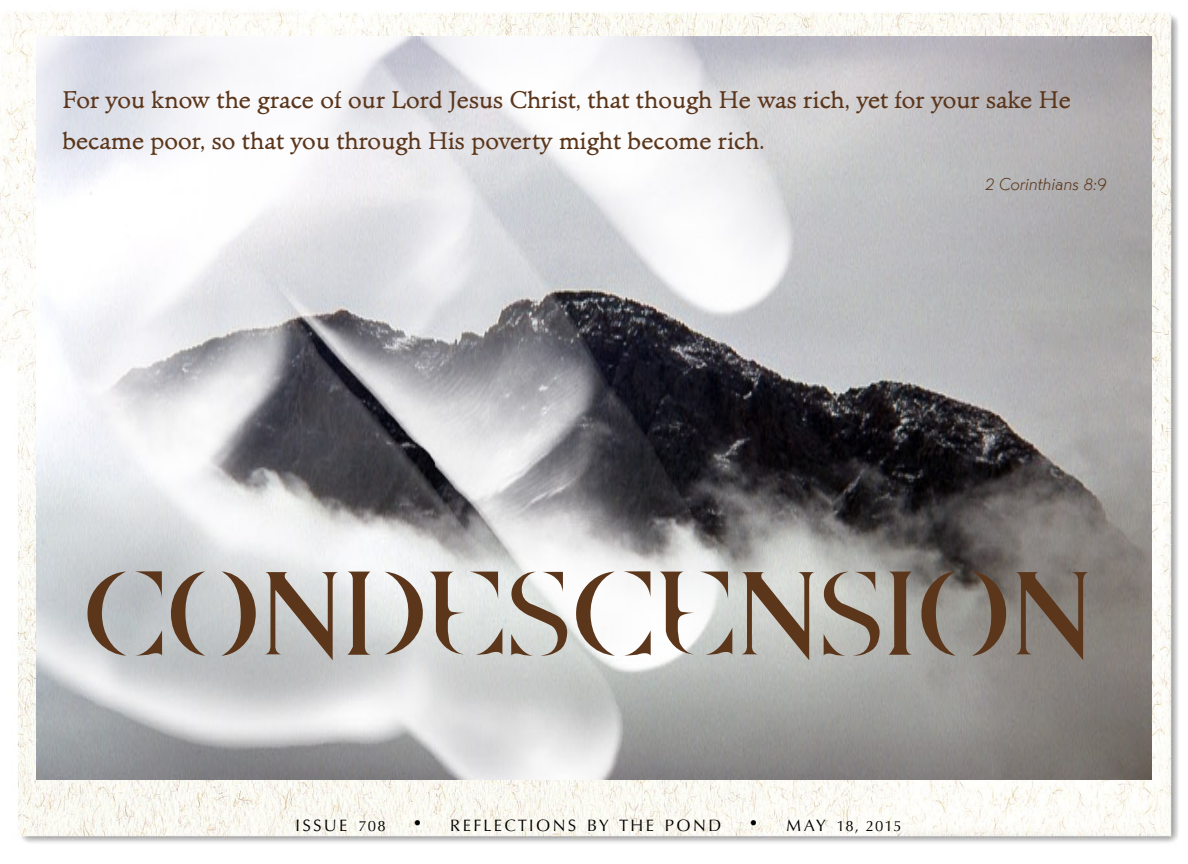
<style>
.page{position:relative;width:1188px;height:864px;background:#fff}
.page>*{position:absolute;margin:0;border:0;box-sizing:border-box;transform-origin:0 0}
.t1{font:103.95px "QUAKE";letter-spacing:.025em;color:#5b361b}
.t2{font:24.9px/40.8px "Minister T";letter-spacing:.005em;color:#5b361b}
.t3{font:18.15px "Martin Got URWT Ligh Ital";color:#5b361b}
.t4{font:16.8px "URW Classico T";letter-spacing:.145em;color:#000}
.s1{font-size:15px}
.s2{font-size:24px}
</style>
<div class="page">
<img style="left:0;top:10px;width:1178px;height:833px">
<img style="left:36px;top:36px;width:1116px;height:743px">
<p class="t2" style="left:62px;top:80px;width:1010px">For you know the grace of our Lord Jesus Christ, that though He was rich, yet for your sake He became poor, so that you through His poverty might become rich.</p>
<p class="t3" style="left:985px;top:173px;width:123px">2 Corinthians 8:9</p>
<h1 class="t1" style="left:84px;top:569px;width:1009px">CONDESCENSION</h1>
<p class="t4" style="left:295px;top:815px;width:608px">ISSUE <span class="s1">708</span> <span class="s2">•</span> REFLECTIONS BY THE POND <span class="s2">•</span> MAY <span class="s1">18, 2015</span></p>
</div>
